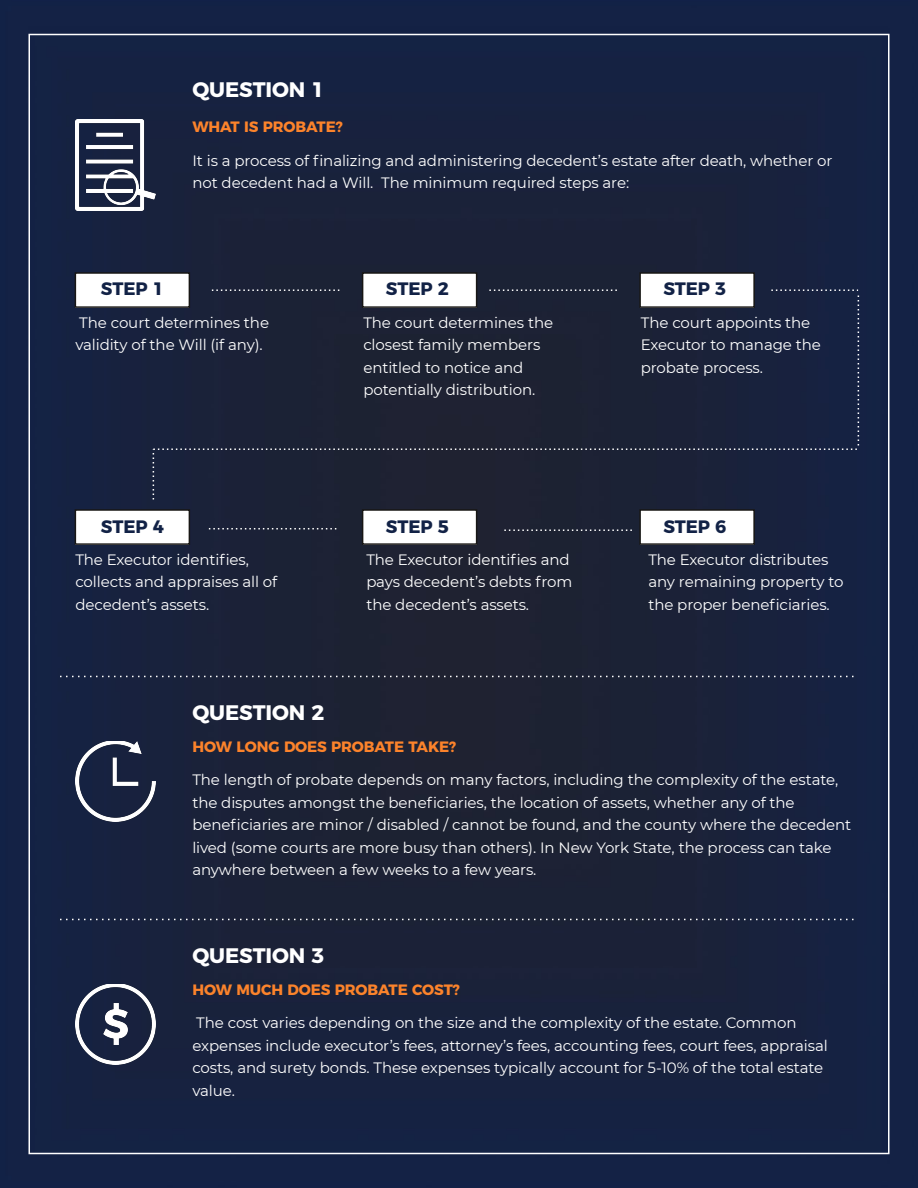
<style>
.page{position:relative;width:918px;height:1188px;background:#fff}
.page>*{position:absolute;margin:0;border:0;box-sizing:border-box;transform-origin:0 0}
.t1{font:700 21px "Montserrat";letter-spacing:-.005em;color:#fff}
.t2{font:700 18px "Montserrat";letter-spacing:-.005em;color:#122246}
.t3{font:15px/22.5px "Montserrat";letter-spacing:-.01em;color:#fff}
.t4{font:700 15px "Montserrat";letter-spacing:-.005em;color:#fc832b}
</style>
<div class="page">
<img style="left:0;top:0;width:918px;height:1188px">
<img style="left:75px;top:120px;width:81px;height:90px">
<svg style="left:60px;top:676px;width:798px;height:1px"></svg>
<div style="left:75px;top:273px;width:114px;height:34px;background:#fff"></div>
<div style="left:75px;top:272px;width:115px;height:36px;border:2px solid #181715"></div>
<div style="left:363px;top:273px;width:114px;height:34px;background:#fff"></div>
<div style="left:362px;top:272px;width:115px;height:36px;border:2px solid #181715"></div>
<div style="left:640px;top:273px;width:114px;height:34px;background:#fff"></div>
<div style="left:639px;top:272px;width:116px;height:36px;border:2px solid #181715"></div>
<div style="left:75px;top:510px;width:114px;height:34px;background:#fff"></div>
<div style="left:75px;top:509px;width:115px;height:36px;border:2px solid #181715"></div>
<div style="left:363px;top:510px;width:114px;height:34px;background:#fff"></div>
<div style="left:362px;top:509px;width:115px;height:36px;border:2px solid #181715"></div>
<div style="left:640px;top:510px;width:114px;height:34px;background:#fff"></div>
<div style="left:639px;top:509px;width:116px;height:36px;border:2px solid #181715"></div>
<svg style="left:153px;top:289px;width:706px;height:211px;background:#22293d"></svg>
<svg style="left:209px;top:528px;width:129px;height:1px"></svg>
<svg style="left:504px;top:529px;width:130px;height:2px"></svg>
<svg style="left:60px;top:919px;width:798px;height:1px"></svg>
<img style="left:75px;top:741px;width:81px;height:81px">
<img style="left:75px;top:984px;width:81px;height:81px">
<h1 class="t1" style="left:192px;top:77px;width:134px">QUESTION 1</h1>
<p class="t4" style="left:192px;top:118px;width:152px">WHAT IS PROBATE?</p>
<p class="t3" style="left:192px;top:149px;width:642px">It is a process of finalizing and administering decedent’s estate after death, whether or not decedent had a Will. The minimum required steps are:</p>
<p class="t2" style="left:101px;top:277px;width:65px">STEP 1</p>
<p class="t3" style="left:75px;top:311px;width:195px">The court determines the validity of the Will (if any).</p>
<p class="t3" style="left:363px;top:311px;width:191px">The court determines the closest family members entitled to notice and potentially distribution.</p>
<p class="t3" style="left:641px;top:311px;width:182px">The court appoints the<br>Executor to manage the probate process.</p>
<p class="t2" style="left:386px;top:277px;width:65px">STEP 2</p>
<p class="t2" style="left:663px;top:277px;width:65px">STEP 3</p>
<p class="t2" style="left:101px;top:516px;width:65px">STEP 4</p>
<p class="t2" style="left:386px;top:516px;width:65px">STEP 5</p>
<p class="t2" style="left:663px;top:516px;width:65px">STEP 6</p>
<p class="t3" style="left:75px;top:548px;width:203px">The Executor identifies, collects and appraises all of decedent’s assets.</p>
<p class="t3" style="left:366px;top:548px;width:207px">The Executor identifies and pays decedent’s debts from the decedent’s assets.</p>
<p class="t3" style="left:648px;top:548px;width:197px">The Executor distributes any remaining property to the proper beneficiaries.</p>
<h1 class="t1" style="left:192px;top:700px;width:134px">QUESTION 2</h1>
<p class="t4" style="left:192px;top:737px;width:265px">HOW LONG DOES PROBATE TAKE?</p>
<p class="t3" style="left:192px;top:769px;width:660px">The length of probate depends on many factors, including the complexity of the estate, the disputes amongst the beneficiaries, the location of assets, whether any of the beneficiaries are minor / disabled / cannot be found, and the county where the decedent lived (some courts are more busy than others). In New York State, the process can take anywhere between a few weeks to a few years.</p>
<h1 class="t1" style="left:192px;top:943px;width:134px">QUESTION 3</h1>
<p class="t4" style="left:192px;top:980px;width:269px">HOW MUCH DOES PROBATE COST?</p>
<p class="t3" style="left:192px;top:1012px;width:637px">The cost varies depending on the size and the complexity of the estate. Common expenses include executor’s fees, attorney’s fees, accounting fees, court fees, appraisal costs, and surety bonds. These expenses typically account for 5-10% of the total estate value.</p>
</div>
